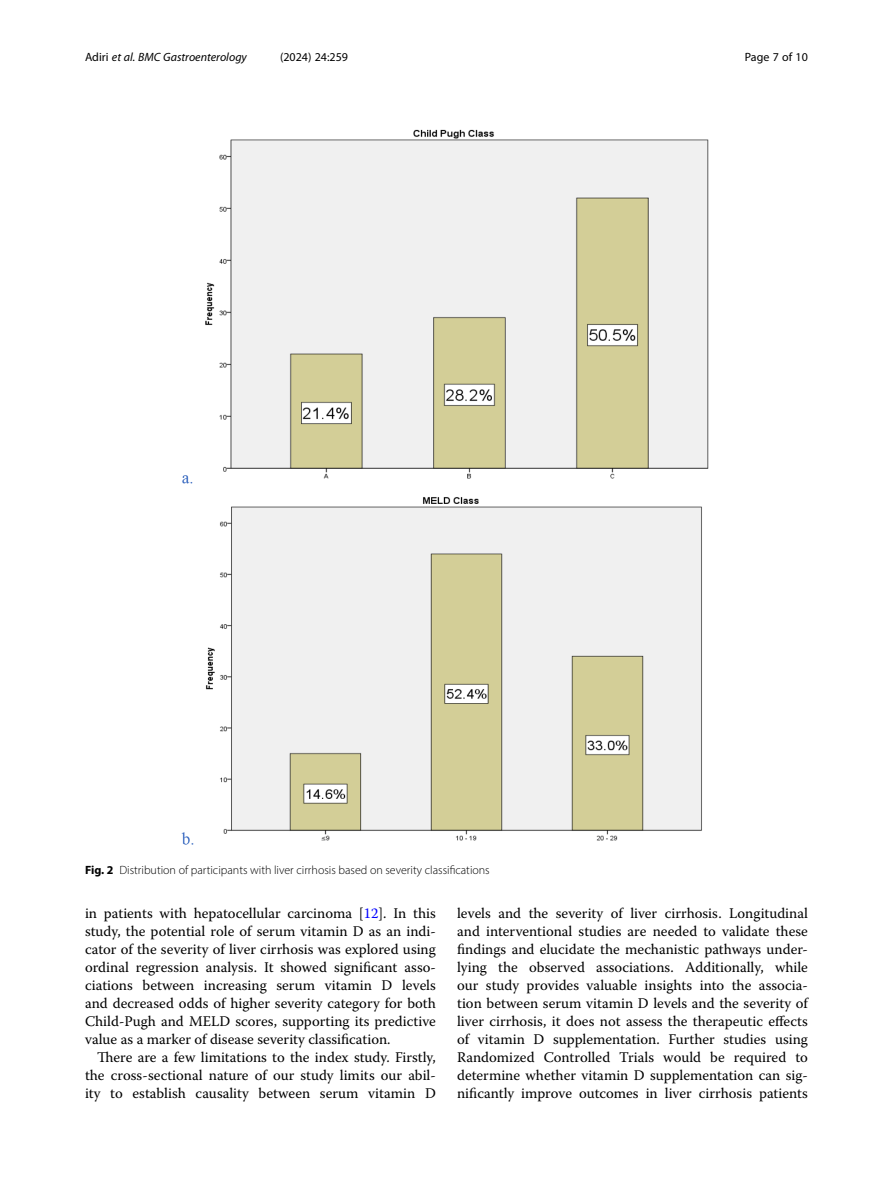
<style>
.page{position:relative;width:893px;height:1191px;background:#fff}
.page>*{position:absolute;margin:0;border:0;box-sizing:border-box;transform-origin:0 0}
.Body_Text_Indent{font:14.7px/18px "Warnock Pro";color:#000;text-align:justify}
.Figure_Caption{font:300 12px "Myriad Pro";color:#000}
.t1{font:italic 12px "Myriad Pro";color:#000}
.t2{font:12px "Myriad Pro";color:#000}
.s1{font-style:normal}
.s2{font-weight:700}
.s3{color:#00f}
</style>
<div class="page">
<img style="left:181px;top:129px;width:528px;height:716px">
<p class="t1" style="left:85px;top:50px;width:163px"><span class="s1">Adiri</span> et al. BMC Gastroenterology</p>
<p class="t2" style="left:280px;top:50px;width:70px">(2024) 24:259</p>
<p class="t2" style="left:745px;top:50px;width:65px">Page 7 of 10</p>
<p class="Figure_Caption" style="left:85px;top:863px;width:406px"><span class="s2">Fig. 2</span> Distribution of participants with liver cirrhosis based on severity classifications</p>
<p class="Body_Text_Indent" style="left:85px;top:904px;width:352px">in patients with hepatocellular carcinoma [<span class="s3">12</span>]. In this study, the potential role of serum vitamin D as an indi&shy;cator of the severity of liver cirrhosis was explored using ordinal regression analysis. It showed significant asso&shy;ciations between increasing serum vitamin D levels and decreased odds of higher severity category for both Child-Pugh and MELD scores, supporting its predictive value as a marker of disease severity classification.</p>
<p class="Body_Text_Indent" style="left:85px;top:1048px;width:352px;text-indent:12px">There are a few limitations to the index study. Firstly, the cross-sectional nature of our study limits our abil&shy;ity to establish causality between serum vitamin D</p>
<p class="Body_Text_Indent" style="left:457px;top:904px;width:352px">levels and the severity of liver cirrhosis. Longitudinal and interventional studies are needed to validate these findings and elucidate the mechanistic pathways under&shy;lying the observed associations. Additionally, while our study provides valuable insights into the associa&shy;tion between serum vitamin D levels and the severity of liver cirrhosis, it does not assess the therapeutic effects of vitamin D supplementation. Further studies using Randomized Controlled Trials would be required to determine whether vitamin D supplementation can sig&shy;nificantly improve outcomes in liver cirrhosis patients</p>
</div>
